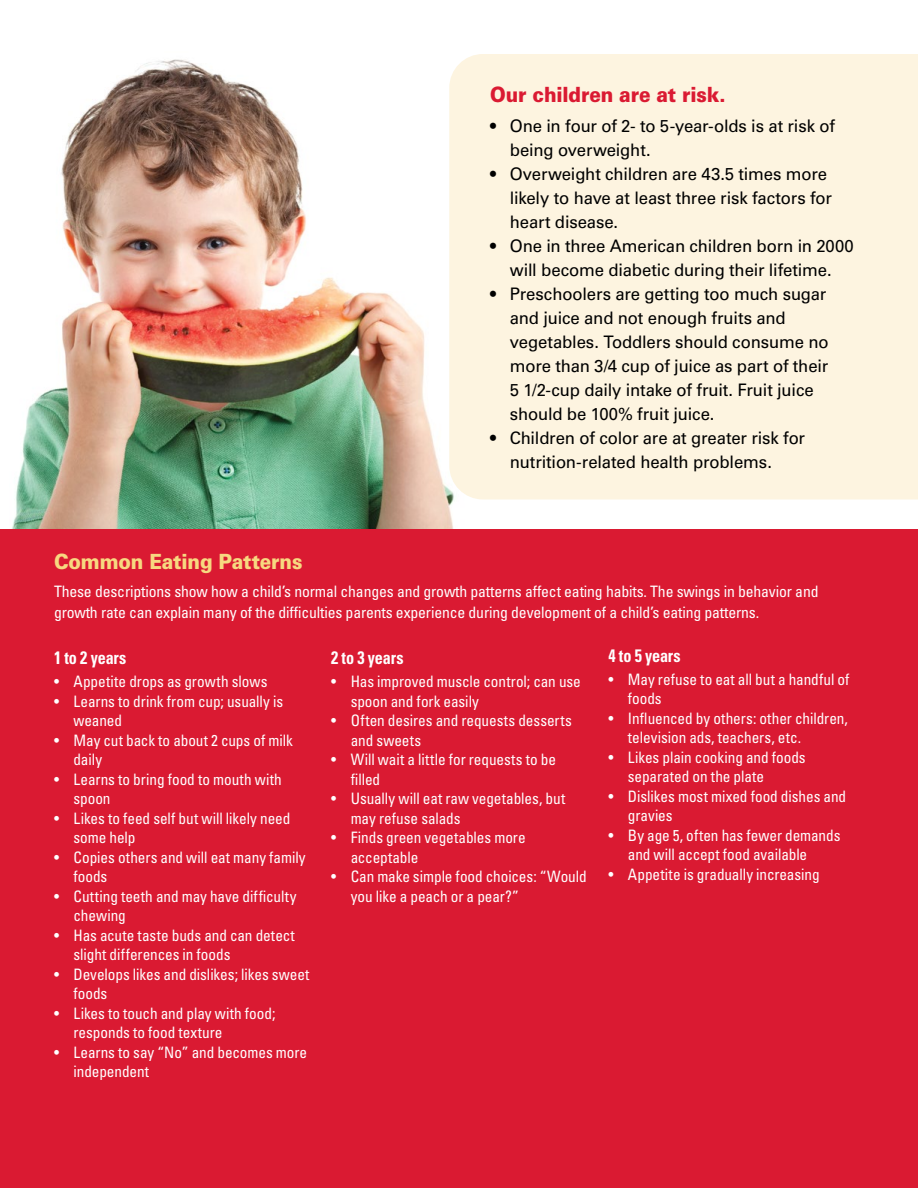
<style>
.page{position:relative;width:918px;height:1188px;background:#fff}
.page>*{position:absolute;margin:0;border:0;box-sizing:border-box;transform-origin:0 0}
.t1{font:900 21px "Univers LT Std";letter-spacing:-.01em;color:#da1a32;scale:.9 1}
.t2{font:900 21px "Univers LT Std";letter-spacing:-.01em;color:#f7d880;scale:.9 1}
.t3{font:700 condensed 18px "Univers LT Std";letter-spacing:-.01em;color:#fff;scale:.9 1}
.Body_Stats{font:17.25px/24px "Univers LT Std";letter-spacing:-.01em;color:#000}
.Body_Bullets{font:condensed 15.75px/19.5px "Univers LT Std";letter-spacing:-.005em;color:#fff}
.Body{font:condensed 15.75px/21px "Univers LT Std";letter-spacing:-.01em;color:#fff}
</style>
<div class="page">
<img style="left:11px;top:59px;width:443px;height:470px">
<div style="left:0;top:529px;width:918px;height:659px;background:#da1a32"></div>
<hr style="left:917px;top:529px;width:1px;height:659px;background:#007db4">
<div style="left:449px;top:54px;width:469px;height:446px;background:#fdf4e0"></div>
<h2 class="t1" style="left:490px;top:81px;width:263px">Our children are at risk.</h2>
<p class="Body_Stats" style="left:510px;top:114px;width:327px;text-indent:-20px">• One in four of 2- to 5-year-olds is at risk of being overweight.</p>
<p class="Body_Stats" style="left:510px;top:162px;width:324px;text-indent:-20px">• Overweight children are 43.5 times more likely to have at least three risk factors for heart disease.</p>
<p class="Body_Stats" style="left:490px;top:234px;width:365px;text-align:center">• One in three American children born in 2000 will become diabetic during their lifetime.</p>
<p class="Body_Stats" style="left:510px;top:282px;width:320px;text-indent:-20px">• Preschoolers are getting too much sugar and juice and not enough fruits and vegetables. Toddlers should consume no more than 3/4 cup of juice as part of their 5 1/2-cup daily intake of fruit. Fruit juice should be 100% fruit juice.</p>
<p class="Body_Stats" style="left:510px;top:426px;width:297px;text-indent:-20px">• Children of color are at greater risk for nutrition-related health problems.</p>
<h2 class="t2" style="left:54px;top:548px;width:278px">Common Eating Patterns</h2>
<p class="Body" style="left:54px;top:580px;width:766px">These descriptions show how a child’s normal changes and growth patterns affect eating habits. The swings in behavior and growth rate can explain many of the difficulties parents experience during development of a child’s eating patterns.</p>
<h3 class="t3" style="left:54px;top:647px;width:82px">1 to 2 years</h3>
<p class="Body_Bullets" style="left:54px;top:671px;width:215px">• Appetite drops as growth slows</p>
<p class="Body_Bullets" style="left:74px;top:691px;width:211px;text-indent:-20px">• Learns to drink from cup; usually is weaned</p>
<p class="Body_Bullets" style="left:74px;top:730px;width:221px;text-indent:-20px">• May cut back to about 2 cups of milk daily</p>
<p class="Body_Bullets" style="left:74px;top:769px;width:210px;text-indent:-20px">• Learns to bring food to mouth with spoon</p>
<p class="Body_Bullets" style="left:74px;top:808px;width:218px;text-indent:-20px">• Likes to feed self but will likely need some help</p>
<p class="Body_Bullets" style="left:74px;top:847px;width:234px;text-indent:-20px">• Copies others and will eat many family foods</p>
<p class="Body_Bullets" style="left:74px;top:886px;width:225px;text-indent:-20px">• Cutting teeth and may have difficulty chewing</p>
<p class="Body_Bullets" style="left:74px;top:925px;width:223px;text-indent:-20px">• Has acute taste buds and can detect slight differences in foods</p>
<p class="Body_Bullets" style="left:74px;top:964px;width:238px;text-indent:-20px">• Develops likes and dislikes; likes sweet foods</p>
<p class="Body_Bullets" style="left:74px;top:1003px;width:203px;text-indent:-20px">• Likes to touch and play with food; responds to food texture</p>
<p class="Body_Bullets" style="left:74px;top:1042px;width:235px;text-indent:-20px">• Learns to say “No” and becomes more independent</p>
<h3 class="t3" style="left:608px;top:645px;width:82px">4 to 5 years</h3>
<p class="Body_Bullets" style="left:628px;top:669px;width:223px;text-indent:-20px">• May refuse to eat all but a handful of foods</p>
<p class="Body_Bullets" style="left:628px;top:708px;width:222px;text-indent:-20px">• Influenced by others: other children, television ads, teachers, etc.</p>
<p class="Body_Bullets" style="left:628px;top:747px;width:179px;text-indent:-20px">• Likes plain cooking and foods separated on the plate</p>
<p class="Body_Bullets" style="left:628px;top:786px;width:220px;text-indent:-20px">• Dislikes most mixed food dishes and gravies</p>
<p class="Body_Bullets" style="left:628px;top:825px;width:214px;text-indent:-20px">• By age 5, often has fewer demands and will accept food available</p>
<p class="Body_Bullets" style="left:608px;top:864px;width:213px">• Appetite is gradually increasing</p>
<h3 class="t3" style="left:331px;top:647px;width:82px">2 to 3 years</h3>
<p class="Body_Bullets" style="left:351px;top:671px;width:232px;text-indent:-20px">• Has improved muscle control; can use spoon and fork easily</p>
<p class="Body_Bullets" style="left:351px;top:710px;width:223px;text-indent:-20px">• Often desires and requests desserts and sweets</p>
<p class="Body_Bullets" style="left:351px;top:749px;width:207px;text-indent:-20px">• Will wait a little for requests to be filled</p>
<p class="Body_Bullets" style="left:351px;top:788px;width:216px;text-indent:-20px">• Usually will eat raw vegetables, but may refuse salads</p>
<p class="Body_Bullets" style="left:351px;top:827px;width:177px;text-indent:-20px">• Finds green vegetables more acceptable</p>
<p class="Body_Bullets" style="left:351px;top:866px;width:238px;text-indent:-20px">• Can make simple food choices: “Would you like a peach or a pear?”</p>
</div>
